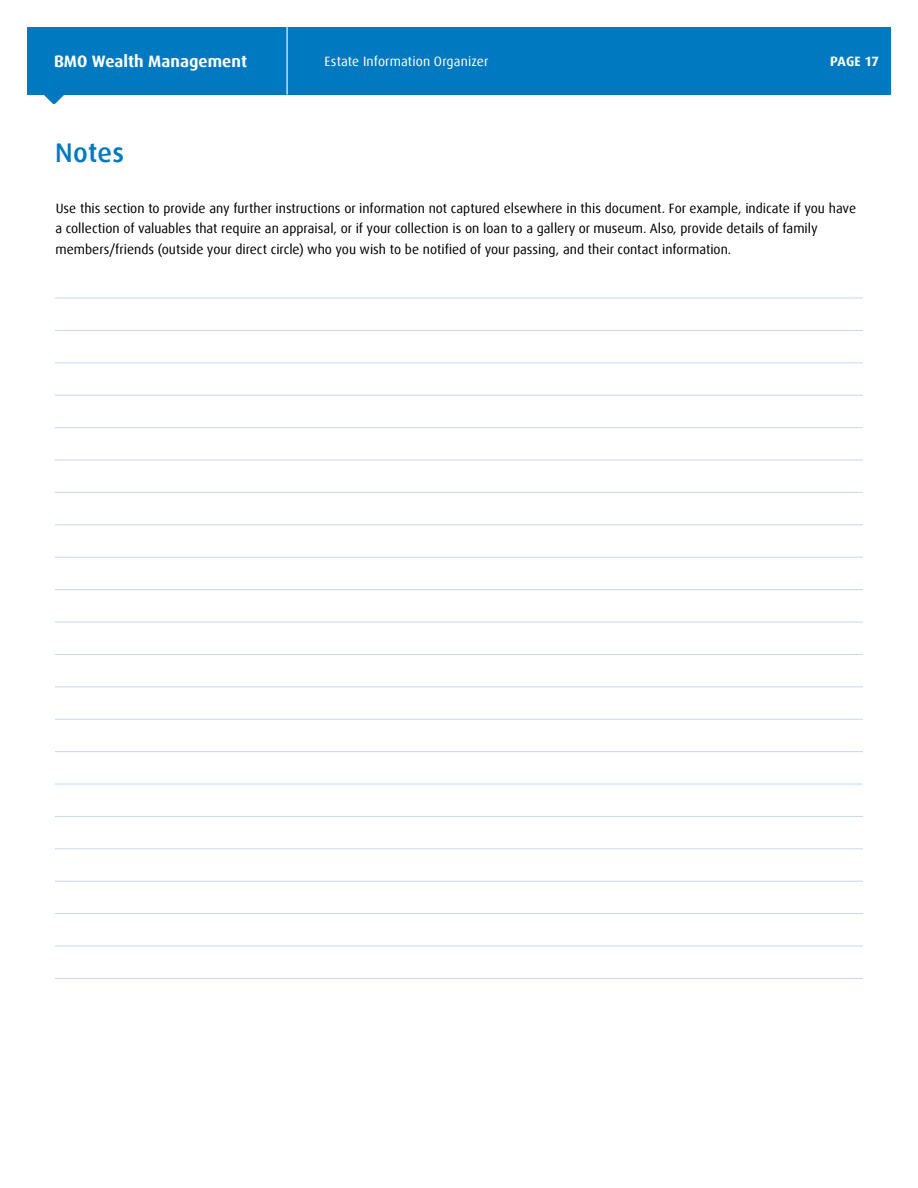
<style>
.page{position:relative;width:918px;height:1188px;background:#fff}
.page>*{position:absolute;margin:0;border:0;box-sizing:border-box;transform-origin:0 0}
.t1{font:500 27px "Dax Offc Pro";letter-spacing:.01em;color:#0079c1}
.t2{font:700 16.5px "Dax Offc Pro";color:#fff}
.t3{font:13.5px/20.4px "Dax Offc Pro";color:#000}
.t4{font:13.5px "Dax Offc Pro";letter-spacing:.01em;color:#fff}
.t5{font:700 13.5px "Dax Offc Pro";letter-spacing:-.015em;color:#fff}
</style>
<div class="page">
<div style="left:27px;top:27px;width:864px;height:67px;background:#0079c1"></div>
<svg style="left:43px;top:94px;width:22px;height:10px"></svg>
<hr style="left:287px;top:27px;width:1px;height:67px;background:#fff">
<hr style="left:55px;top:298px;width:808px;height:1px;background:#c7d8ef">
<hr style="left:55px;top:978px;width:808px;height:1px;background:#c7d8ef">
<hr style="left:55px;top:330px;width:808px;height:1px;background:#c7d8ef">
<hr style="left:55px;top:362px;width:808px;height:1px;background:#c7d8ef">
<hr style="left:55px;top:395px;width:808px;height:1px;background:#c7d8ef">
<hr style="left:55px;top:427px;width:808px;height:1px;background:#c7d8ef">
<hr style="left:55px;top:460px;width:808px;height:1px;background:#c7d8ef">
<hr style="left:55px;top:492px;width:808px;height:1px;background:#c7d8ef">
<hr style="left:55px;top:524px;width:808px;height:1px;background:#c7d8ef">
<hr style="left:55px;top:557px;width:808px;height:1px;background:#c7d8ef">
<hr style="left:55px;top:589px;width:808px;height:1px;background:#c7d8ef">
<hr style="left:55px;top:622px;width:808px;height:1px;background:#c7d8ef">
<hr style="left:55px;top:654px;width:808px;height:1px;background:#c7d8ef">
<hr style="left:55px;top:686px;width:808px;height:1px;background:#c7d8ef">
<hr style="left:55px;top:719px;width:808px;height:1px;background:#c7d8ef">
<hr style="left:55px;top:751px;width:808px;height:1px;background:#c7d8ef">
<hr style="left:55px;top:784px;width:808px;height:1px;background:#c7d8ef">
<hr style="left:55px;top:816px;width:808px;height:1px;background:#c7d8ef">
<hr style="left:55px;top:848px;width:808px;height:1px;background:#c7d8ef">
<hr style="left:55px;top:881px;width:808px;height:1px;background:#c7d8ef">
<hr style="left:55px;top:913px;width:808px;height:1px;background:#c7d8ef">
<hr style="left:55px;top:946px;width:808px;height:1px;background:#c7d8ef">
<p class="t2" style="left:54px;top:51px;width:195px">BMO Wealth Management</p>
<p class="t4" style="left:325px;top:53px;width:165px">Estate Information Organizer</p>
<p class="t5" style="left:830px;top:53px;width:50px">PAGE 17</p>
<h1 class="t1" style="left:55px;top:135px;width:71px">Notes</h1>
<p class="t3" style="left:55px;top:198px;width:802px">Use this section to provide any further instructions or information not captured elsewhere in this document. For example, indicate if you have a collection of valuables that require an appraisal, or if your collection is on loan to a gallery or museum. Also, provide details of family members/friends (outside your direct circle) who you wish to be notified of your passing, and their contact information.</p>
</div>
